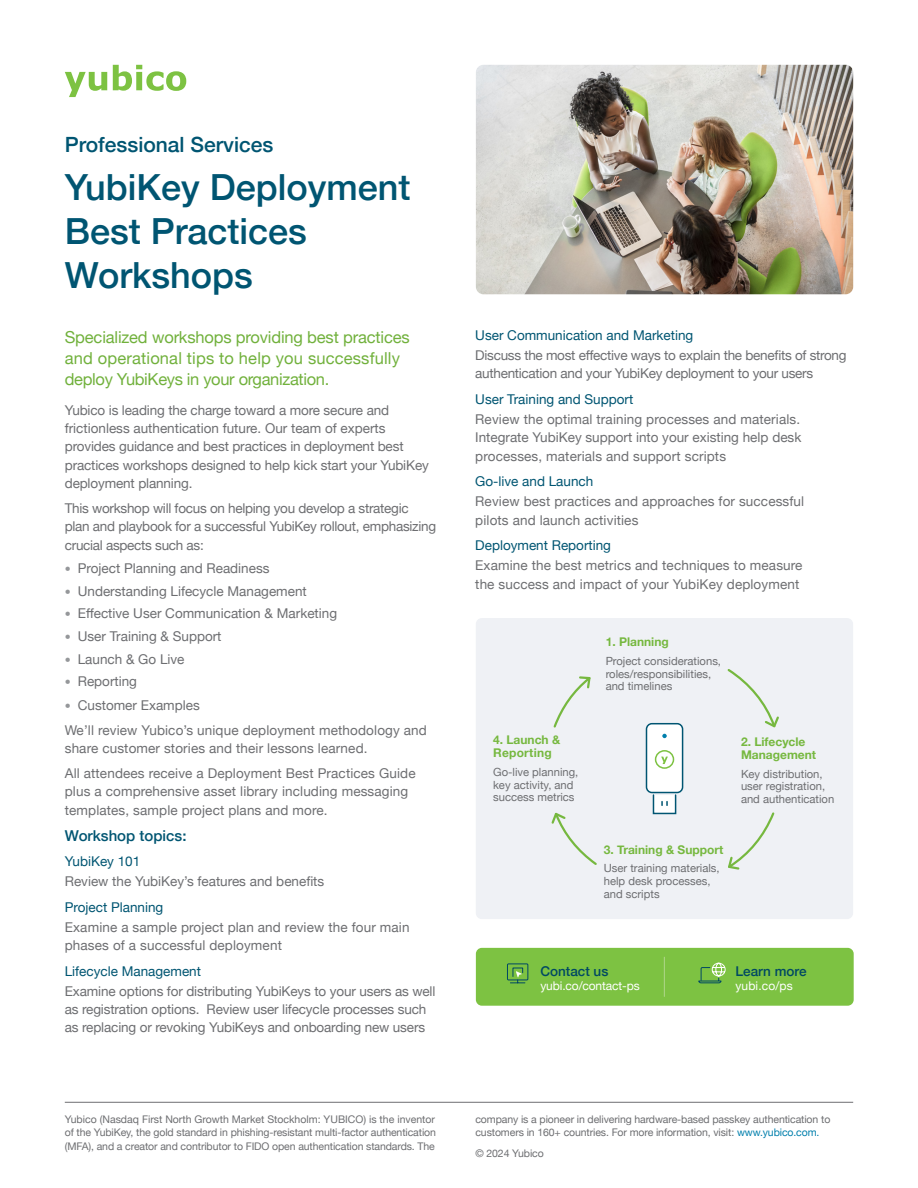
<style>
.page{position:relative;width:918px;height:1188px;background:#fff}
.page>*{position:absolute;margin:0;border:0;box-sizing:border-box;transform-origin:0 0}
.t1{font:500 36px/43.8px "Helvetica Neue";color:#005572}
.t2{font:500 21px "Helvetica Neue";color:#005572}
.t3{font:16.5px/21px "Helvetica Neue";letter-spacing:-.01em;color:#71b13c}
.t4{font:500 15px "Helvetica Neue";color:#005572}
.t5{font:13.5px/18.3px "Helvetica Neue";color:#6d6e71}
.t6{font:13.5px/18.3px "Helvetica Neue";letter-spacing:-.02em;color:#6d6e71}
.t7{font:13.5px "Helvetica Neue";color:#005572}
.t8{font:500 13.5px "Helvetica Neue";color:#004863}
.t9{font:700 12px/12.8px "Helvetica Neue";color:#76b83f}
.t10{font:12px "Helvetica Neue";letter-spacing:-.01em;color:#fff}
.t11{font:700 12px/12.8px "Helvetica Neue";letter-spacing:.02em;color:#76b83f}
.t12{font:11.25px/12.8px "Helvetica Neue";color:#6d6e71}
.t13{font:10.5px/13.5px "Helvetica Neue";letter-spacing:-.01em;color:#6d6e71}
.s1{font-weight:100;font-size:12px;color:#95979a}
.s2{color:#007fac}
</style>
<div class="page">
<img style="left:476px;top:65px;width:377px;height:229px">
<hr style="left:65px;top:1102px;width:788px;height:1px;background:#6d6e71">
<div style="left:476px;top:948px;width:378px;height:58px;background:#7dc242;border-radius:6px"></div>
<svg style="left:698px;top:963px;width:28px;height:21px"></svg>
<svg style="left:509px;top:967px;width:17px;height:17px"></svg>
<div style="left:507px;top:963px;width:21px;height:17px;border:1px solid #004863"></div>
<hr style="left:664px;top:957px;width:1px;height:40px;background:#b0d68a">
<div style="left:476px;top:618px;width:377px;height:301px;background:#eff1f5;border-radius:6px"></div>
<svg style="left:553px;top:676px;width:38px;height:52px"></svg>
<svg style="left:645px;top:722px;width:39px;height:93px"></svg>
<svg style="left:551px;top:812px;width:46px;height:53px"></svg>
<svg style="left:728px;top:812px;width:47px;height:58px"></svg>
<svg style="left:727px;top:669px;width:52px;height:59px"></svg>
<svg style="left:65px;top:72px;width:42px;height:25px"></svg>
<svg style="left:113px;top:65px;width:73px;height:26px"></svg>
<h2 class="t2" style="left:65px;top:128px;width:210px">Professional Services</h2>
<h1 class="t1" style="left:65px;top:162px;width:347px">YubiKey Deployment<br>Best Practices<br>Workshops</h1>
<p class="t3" style="left:65px;top:328px;width:346px">Specialized workshops providing best practices and operational tips to help you successfully deploy YubiKeys in your organization.</p>
<p class="t5" style="left:65px;top:401px;width:366px">Yubico is leading the charge toward a more secure and frictionless authentication future. Our team of experts provides guidance and best practices in deployment best practices workshops designed to help kick start your YubiKey deployment planning.</p>
<p class="t6" style="left:65px;top:500px;width:373px">This workshop will focus on helping you develop a strategic plan and playbook for a successful YubiKey rollout, emphasizing crucial aspects such as:</p>
<p class="t5" style="left:65px;top:560px;width:206px"><span class="s1">•</span> Project Planning and Readiness</p>
<p class="t5" style="left:65px;top:583px;width:244px"><span class="s1">•</span> Understanding Lifecycle Management</p>
<p class="t5" style="left:65px;top:605px;width:274px"><span class="s1">•</span> Effective User Communication &amp; Marketing</p>
<p class="t5" style="left:65px;top:628px;width:158px"><span class="s1">•</span> User Training &amp; Support</p>
<p class="t5" style="left:65px;top:651px;width:121px"><span class="s1">•</span> Launch &amp; Go Live</p>
<p class="t5" style="left:65px;top:673px;width:74px"><span class="s1">•</span> Reporting</p>
<p class="t5" style="left:65px;top:694px;width:364px;line-height:24.3px"><span class="s1">•</span> Customer Examples<br>We’ll review Yubico’s unique deployment methodology and</p>
<p class="t5" style="left:65px;top:737px;width:352px;line-height:24.9px">share customer stories and their lessons learned.<br>All attendees receive a Deployment Best Practices Guide</p>
<p class="t5" style="left:65px;top:783px;width:345px">plus a comprehensive asset library including messaging templates, sample project plans and more.</p>
<p class="t4" style="left:65px;top:823px;width:123px">Workshop topics:</p>
<p class="t7" style="left:65px;top:852px;width:77px">YubiKey 101</p>
<p class="t5" style="left:65px;top:873px;width:261px">Review the YubiKey’s features and benefits</p>
<p class="t7" style="left:65px;top:897px;width:100px">Project Planning</p>
<p class="t5" style="left:65px;top:919px;width:346px">Examine a sample project plan and review the four main phases of a successful deployment</p>
<p class="t7" style="left:65px;top:961px;width:138px">Lifecycle Management</p>
<p class="t5" style="left:65px;top:982px;width:372px">Examine options for distributing YubiKeys to your users as well as registration options. Review user lifecycle processes such as replacing or revoking YubiKeys and onboarding new users</p>
<p class="t13" style="left:65px;top:1113px;width:373px;text-align:justify">Yubico (Nasdaq First North Growth Market Stockholm: YUBICO) is the inventor of the YubiKey, the gold standard in phishing-resistant multi-factor authentication (MFA), and a creator and contributor to FIDO open authentication standards. The</p>
<p class="t7" style="left:475px;top:326px;width:220px">User Communication and Marketing</p>
<p class="t6" style="left:475px;top:347px;width:373px">Discuss the most effective ways to explain the benefits of strong authentication and your YubiKey deployment to your users</p>
<p class="t7" style="left:475px;top:389px;width:160px">User Training and Support</p>
<p class="t5" style="left:475px;top:411px;width:328px;text-align:justify">Review the optimal training processes and materials.<br>Integrate YubiKey support into your existing help desk processes, materials and support scripts</p>
<p class="t7" style="left:475px;top:472px;width:120px">Go-live and Launch</p>
<p class="t5" style="left:475px;top:493px;width:331px">Review best practices and approaches for successful pilots and launch activities</p>
<p class="t7" style="left:475px;top:536px;width:137px">Deployment Reporting</p>
<p class="t5" style="left:475px;top:557px;width:329px">Examine the best metrics and techniques to measure the success and impact of your YubiKey deployment</p>
<p class="t11" style="left:493px;top:734px;width:69px">4. Launch &amp;<br>Reporting</p>
<p class="t12" style="left:493px;top:766px;width:87px">Go-live planning, key activity, and success metrics</p>
<p class="t9" style="left:606px;top:636px;width:65px">1. Planning</p>
<p class="t12" style="left:606px;top:655px;width:117px">Project considerations, roles/responsibilities, and timelines</p>
<p class="t9" style="left:604px;top:843px;width:121px">3. Training &amp; Support</p>
<p class="t12" style="left:604px;top:863px;width:117px">User training materials, help desk processes, and scripts</p>
<p class="t9" style="left:741px;top:736px;width:77px">2. Lifecycle<br>Management</p>
<p class="t12" style="left:741px;top:768px;width:95px">Key distribution, user registration, and authentication</p>
<p class="t8" style="left:540px;top:960px;width:70px">Contact us</p>
<p class="t10" style="left:540px;top:977px;width:101px">yubi.co/contact-ps</p>
<p class="t8" style="left:736px;top:960px;width:73px">Learn more</p>
<p class="t10" style="left:736px;top:977px;width:59px">yubi.co/ps</p>
<p class="t13" style="left:475px;top:1113px;width:356px">company is a pioneer in delivering hardware-based passkey authentication to customers in 160+ countries. For more information, visit: <span class="s2">www.yubico.com.</span></p>
<p class="t13" style="left:475px;top:1148px;width:70px">© 2024 Yubico</p>
</div>
